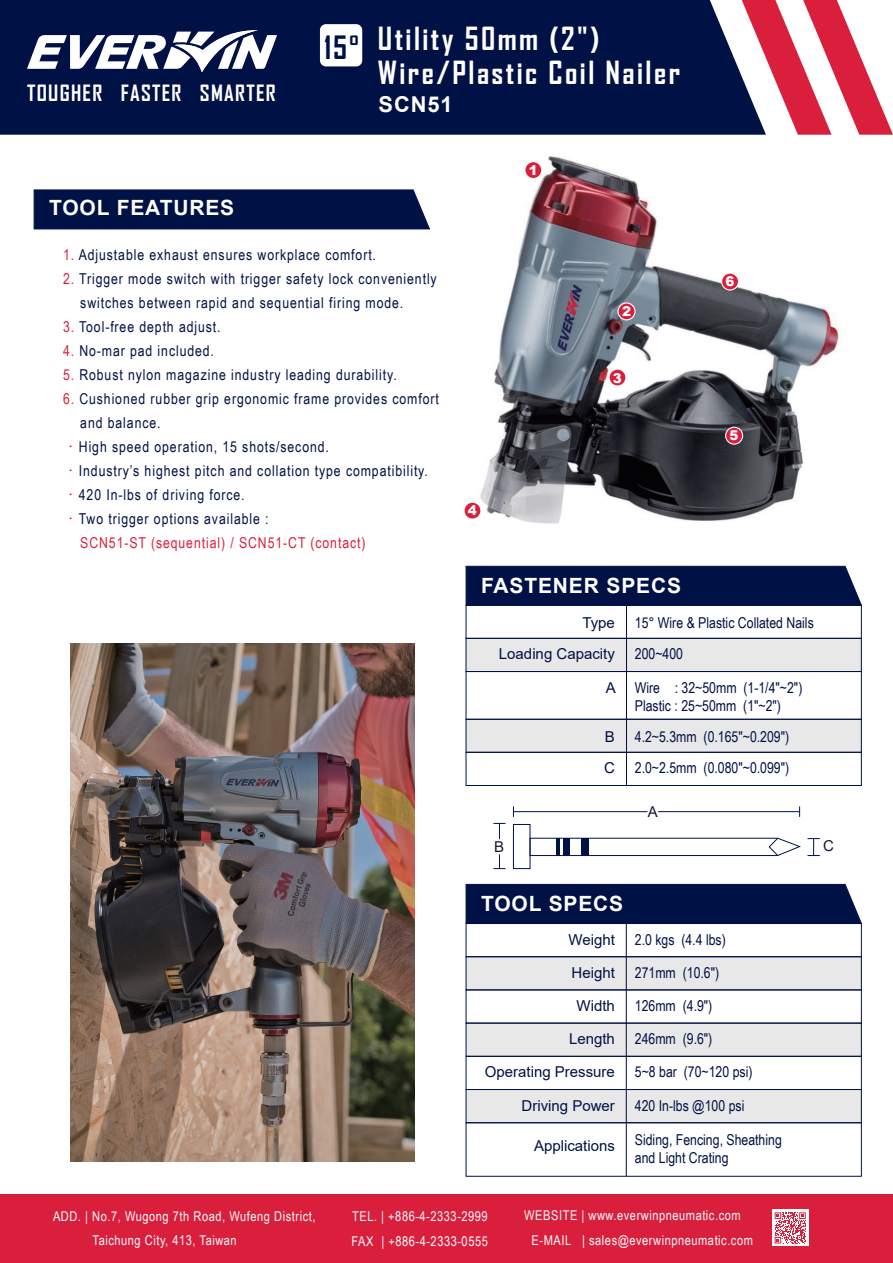
<style>
.page{position:relative;width:893px;height:1263px;background:#fff}
.page>*{position:absolute;margin:0;border:0;box-sizing:border-box;transform-origin:0 0}
.t1{font:700 30.75px "Agency FB";color:#001145}
.t2{font:700 30.45px/34.2px "Agency FB";letter-spacing:.08em;color:#fff}
.t3{font:700 21.9px "Arial";letter-spacing:.04em;color:#fff}
.t4{font:700 21.45px "Agency FB";letter-spacing:.06em;color:#fff}
.t5{font:700 21px "Arial";letter-spacing:.04em;color:#fff}
.t6{font:15px/24px "Arial Narrow";letter-spacing:.06em;color:#001145}
.t7{font:15px/18px "Arial Narrow";color:#001145}
.t8{font:15px "Arial";color:#001145}
.t9{font:15px "Arial Narrow";letter-spacing:.06em;color:#da1f3d}
.t10{font:15px "Arial";color:#191635}
.t11{font:13.5px/24px "Arial Narrow";letter-spacing:.04em;color:#fff}
.t12{font:900 13.5px "Arial";color:#fff}
.s1{color:#da1f3d}
.s2{font-family:"Adobe Ming Std";font-weight:300;color:#da1f3d}
</style>
<div class="page">
<img style="left:480px;top:156px;width:360px;height:368px">
<div style="left:0;top:1194px;width:893px;height:69px;background:#da1f3d"></div>
<div style="left:772px;top:1209px;width:36px;height:37px;background:#fff"></div>
<svg style="left:775px;top:1212px;width:31px;height:31px"></svg>
<div style="left:0;top:0;width:742px;height:135px;background:#001145"></div>
<svg style="left:27px;top:30px;width:250px;height:42px"></svg>
<svg style="left:742px;top:0;width:151px;height:135px"></svg>
<div style="left:320px;top:24px;width:42px;height:42px;background:#fff;border-radius:6px"></div>
<svg style="left:33px;top:189px;width:397px;height:41px;background:#0b1b4d"></svg>
<svg style="left:464px;top:502px;width:17px;height:18px"></svg>
<svg style="left:725px;top:427px;width:18px;height:18px"></svg>
<svg style="left:721px;top:272px;width:18px;height:19px"></svg>
<svg style="left:524px;top:161px;width:18px;height:18px"></svg>
<svg style="left:608px;top:368px;width:18px;height:19px"></svg>
<svg style="left:617px;top:302px;width:18px;height:18px"></svg>
<hr style="left:513px;top:811px;width:287px;height:1px;background:#001145">
<hr style="left:499px;top:823px;width:1px;height:45px;background:#001145">
<svg style="left:493px;top:868px;width:12px;height:1px"></svg>
<svg style="left:641px;top:811px;width:24px;height:2px"></svg>
<svg style="left:499px;top:839px;width:1px;height:16px"></svg>
<div style="left:513px;top:824px;width:17px;height:45px;border:1px solid #001145"></div>
<div style="left:530px;top:838px;width:248px;height:18px;border:1px solid #001145"></div>
<hr style="left:556px;top:838px;width:3px;height:17px;background:#001145">
<div style="left:564px;top:838px;width:6px;height:17px;background:#001145"></div>
<div style="left:581px;top:838px;width:7px;height:17px;background:#001145"></div>
<svg style="left:768px;top:837px;width:52px;height:19px"></svg>
<div style="left:466px;top:638px;width:395px;height:33px;background:#e8e8e9"></div>
<div style="left:466px;top:719px;width:395px;height:33px;background:#e8e8e9"></div>
<div style="left:466px;top:752px;width:396px;height:34px;border:1px solid #001145"></div>
<div style="left:466px;top:638px;width:396px;height:34px;border:1px solid #001145"></div>
<div style="left:466px;top:671px;width:396px;height:49px;border:1px solid #001145"></div>
<div style="left:466px;top:719px;width:396px;height:34px;border:1px solid #001145"></div>
<hr style="left:626px;top:604px;width:1px;height:181px;background:#00093b">
<svg style="left:465px;top:565px;width:397px;height:41px;background:#0a1b4c"></svg>
<div style="left:466px;top:957px;width:395px;height:33px;background:#e8e8e9"></div>
<div style="left:466px;top:1023px;width:395px;height:33px;background:#e8e8e9"></div>
<div style="left:466px;top:1090px;width:395px;height:33px;background:#e8e8e9"></div>
<div style="left:465px;top:884px;width:397px;height:40px;background:#001145"></div>
<div style="left:466px;top:923px;width:396px;height:34px;border:1px solid #001145"></div>
<div style="left:466px;top:956px;width:396px;height:34px;border:1px solid #001145"></div>
<div style="left:466px;top:989px;width:396px;height:34px;border:1px solid #001145"></div>
<div style="left:466px;top:1023px;width:396px;height:34px;border:1px solid #001145"></div>
<div style="left:466px;top:1122px;width:396px;height:55px;border:1px solid #001145"></div>
<div style="left:466px;top:1089px;width:396px;height:34px;border:1px solid #001145"></div>
<hr style="left:626px;top:923px;width:1px;height:253px;background:#00093b">
<img style="left:70px;top:644px;width:344px;height:518px">
<h3 class="t4" style="left:27px;top:80px;width:250px">TOUGHER FASTER SMARTER</h3>
<h1 class="t1" style="left:324px;top:28px;width:36px">15°</h1>
<h2 class="t2" style="left:378px;top:20px;width:304px">Utility 50mm (2")<br>Wire/Plastic Coil Nailer</h2>
<h3 class="t3" style="left:379px;top:89px;width:75px">SCN51</h3>
<p class="t12" style="left:529px;top:160px;width:10px">1</p>
<h3 class="t5" style="left:49px;top:193px;width:187px">TOOL FEATURES</h3>
<p class="t6" style="left:63px;top:243px;width:315px"><span class="s1">1.</span> Adjustable exhaust ensures workplace comfort.</p>
<p class="t6" style="left:80px;top:267px;width:358px;text-indent:-17px"><span class="s1">2.</span> Trigger mode switch with trigger safety lock conveniently switches between rapid and sequential firing mode.</p>
<p class="t6" style="left:63px;top:315px;width:159px"><span class="s1">3.</span> Tool-free depth adjust.</p>
<p class="t6" style="left:63px;top:339px;width:153px"><span class="s1">4.</span> No-mar pad included.</p>
<p class="t6" style="left:63px;top:363px;width:335px"><span class="s1">5.</span> Robust nylon magazine industry leading durability.</p>
<p class="t6" style="left:63px;top:387px;width:377px"><span class="s1">6.</span> Cushioned rubber grip ergonomic frame provides comfort</p>
<p class="t6" style="left:80px;top:411px;width:82px">and balance.</p>
<p class="t6" style="left:63px;top:435px;width:267px"><span class="s2">．</span>High speed operation, 15 shots/second.</p>
<p class="t6" style="left:63px;top:459px;width:366px"><span class="s2">．</span>Industry’s highest pitch and collation type compatibility.</p>
<p class="t6" style="left:63px;top:483px;width:183px"><span class="s2">．</span>420 In-lbs of driving force.</p>
<p class="t6" style="left:63px;top:507px;width:207px"><span class="s2">．</span>Two trigger options available :</p>
<p class="t9" style="left:80px;top:532px;width:287px">SCN51-ST (sequential) / SCN51-CT (contact)</p>
<p class="t12" style="left:622px;top:301px;width:10px">2</p>
<p class="t12" style="left:468px;top:501px;width:10px">4</p>
<p class="t12" style="left:613px;top:368px;width:10px">3</p>
<h3 class="t5" style="left:481px;top:570px;width:201px">FASTENER SPECS</h3>
<p class="t12" style="left:725px;top:272px;width:10px">6</p>
<p class="t12" style="left:730px;top:426px;width:10px">5</p>
<p class="t8" style="left:582px;top:612px;width:34px">Type</p>
<p class="t7" style="left:635px;top:613px;width:180px">15° Wire &amp; Plastic Collated Nails</p>
<p class="t8" style="left:499px;top:644px;width:117px">Loading Capacity</p>
<p class="t8" style="left:606px;top:677px;width:12px">A</p>
<p class="t8" style="left:605px;top:727px;width:12px">B</p>
<p class="t6" style="left:635px;top:641px;width:50px">200~400</p>
<p class="t7" style="left:635px;top:678px;width:169px">Wire : 32~50mm (1-1/4"~2")<br>Plastic : 25~50mm (1"~2")</p>
<p class="t7" style="left:635px;top:727px;width:156px">4.2~5.3mm (0.165"~0.209")</p>
<p class="t8" style="left:604px;top:757px;width:12px">C</p>
<p class="t7" style="left:635px;top:758px;width:156px">2.0~2.5mm (0.080"~0.099")</p>
<p class="t10" style="left:648px;top:801px;width:12px">A</p>
<p class="t10" style="left:494px;top:836px;width:12px">B</p>
<p class="t10" style="left:823px;top:835px;width:12px">C</p>
<p class="t11" style="left:93px;top:1204px;width:224px;text-indent:-40px">ADD. | No.7, Wugong 7th Road, Wufeng District,<br>Taichung City, 413, Taiwan</p>
<h3 class="t5" style="left:481px;top:888px;width:144px">TOOL SPECS</h3>
<p class="t8" style="left:568px;top:929px;width:48px">Weight</p>
<p class="t8" style="left:571px;top:962px;width:45px">Height</p>
<p class="t8" style="left:576px;top:995px;width:40px">Width</p>
<p class="t8" style="left:569px;top:1028px;width:47px">Length</p>
<p class="t8" style="left:485px;top:1062px;width:132px">Operating Pressure</p>
<p class="t8" style="left:521px;top:1095px;width:95px">Driving Power</p>
<p class="t8" style="left:534px;top:1135px;width:82px">Applications</p>
<p class="t6" style="left:635px;top:927px;width:92px">2.0 kgs (4.4 lbs)</p>
<p class="t6" style="left:635px;top:960px;width:86px">271mm (10.6")</p>
<p class="t6" style="left:635px;top:993px;width:79px">126mm (4.9")</p>
<p class="t6" style="left:635px;top:1026px;width:79px">246mm (9.6")</p>
<p class="t7" style="left:635px;top:1062px;width:119px">5~8 bar (70~120 psi)</p>
<p class="t7" style="left:635px;top:1096px;width:111px">420 In-lbs @100 psi</p>
<p class="t7" style="left:635px;top:1130px;width:149px">Siding, Fencing, Sheathing and Light Crating</p>
<p class="t11" style="left:352px;top:1204px;width:137px">TEL. | +886-4-2333-2999</p>
<p class="t11" style="left:352px;top:1229px;width:138px">FAX | +886-4-2333-0555</p>
<p class="t11" style="left:524px;top:1203px;width:218px">WEBSITE | www.everwinpneumatic.com</p>
<p class="t11" style="left:532px;top:1228px;width:223px">E-MAIL | sales@everwinpneumatic.com</p>
</div>
